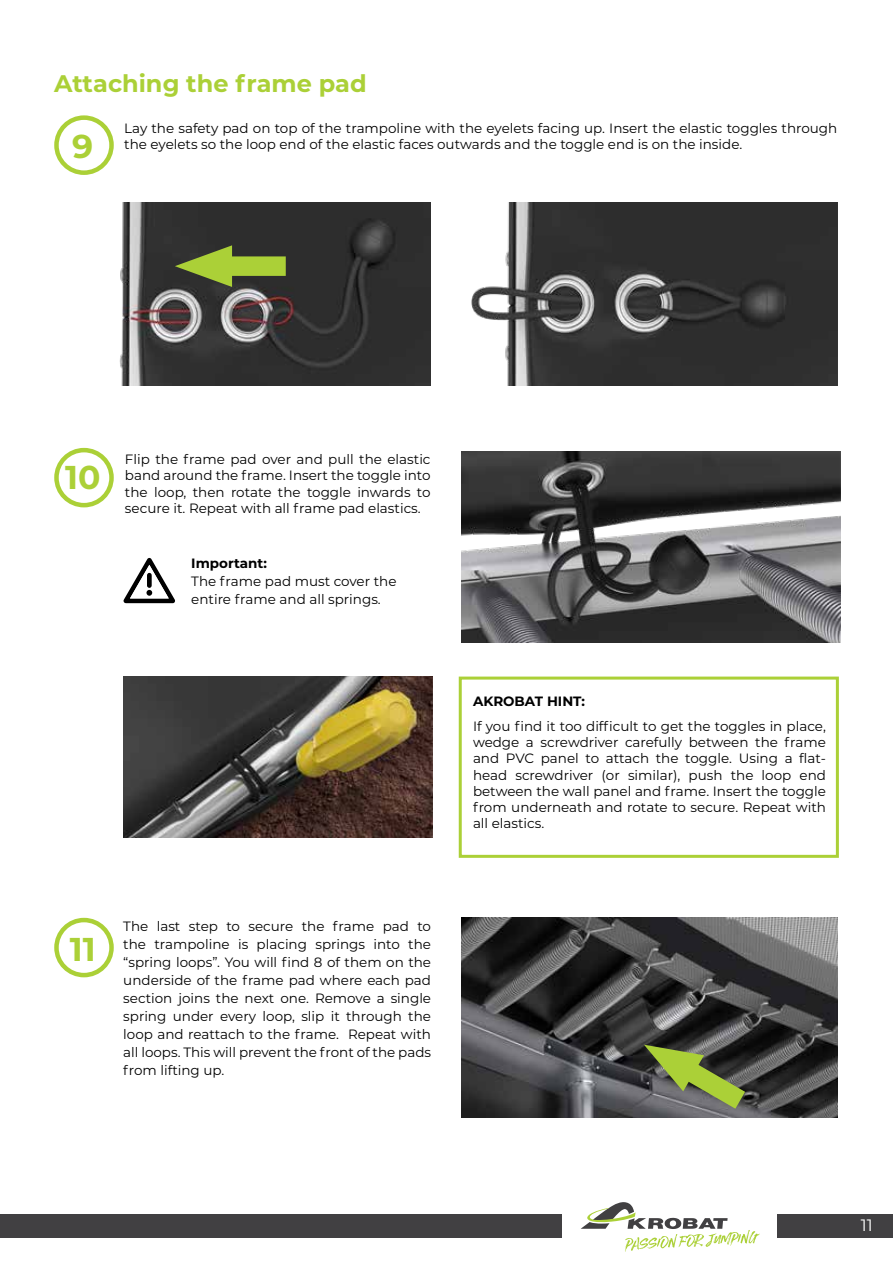
<style>
.page{position:relative;width:893px;height:1263px;background:#fff}
.page>*{position:absolute;margin:0;border:0;box-sizing:border-box;transform-origin:0 0}
.t1{font:700 33px "Montserrat";color:#abd037}
.t2{font:700 24px "Montserrat";color:#abd037}
.t3{font:16.5px "Montserrat";color:#fff}
.t4{font:13.5px/18px "Montserrat";color:#000;text-align:justify}
.t5{font:700 13.5px "Montserrat";color:#000}
</style>
<div class="page">
<div style="left:0;top:1214px;width:562px;height:23px;background:#414042"></div>
<div style="left:777px;top:1214px;width:116px;height:23px;background:#414042"></div>
<svg style="left:581px;top:1202px;width:179px;height:50px"></svg>
<img style="left:124px;top:676px;width:309px;height:161px">
<img style="left:462px;top:918px;width:376px;height:200px">
<svg style="left:644px;top:1035px;width:123px;height:83px;background:#616949"></svg>
<svg style="left:123px;top:557px;width:52px;height:46px"></svg>
<div style="left:459px;top:676px;width:380px;height:182px;background:#fff;border:3px solid #abd037"></div>
<div style="left:54px;top:115px;width:60px;height:60px;border:4px solid #abd037;border-radius:50%"></div>
<img style="left:471px;top:203px;width:366px;height:183px">
<img style="left:119px;top:203px;width:312px;height:183px">
<div style="left:209px;top:256px;width:77px;height:20px;background:#abd037"></div>
<svg style="left:175px;top:245px;width:57px;height:42px"></svg>
<div style="left:54px;top:448px;width:60px;height:59px;border:4px solid #abd037;border-radius:50%"></div>
<img style="left:462px;top:451px;width:378px;height:192px">
<div style="left:54px;top:918px;width:60px;height:59px;border:4px solid #abd037;border-radius:50%"></div>
<h2 class="t2" style="left:54px;top:66px;width:314px">Attaching the frame pad</h2>
<p class="t4" style="left:124px;top:119px;width:715px">Lay the safety pad on top of the trampoline with the eyelets facing up. Insert the elastic toggles through</p>
<h1 class="t1" style="left:72px;top:123px;width:23px">9</h1>
<p class="t4" style="left:124px;top:135px;width:620px">the eyelets so the loop end of the elastic faces outwards and the toggle end is on the inside.</p>
<h1 class="t1" style="left:65px;top:453px;width:37px">10</h1>
<p class="t4" style="left:125px;top:451px;width:307px;line-height:16.2px">Flip the frame pad over and pull the elastic band around the frame. Insert the toggle into the loop, then rotate the toggle inwards to secure it. Repeat with all frame pad elastics.</p>
<p class="t5" style="left:191px;top:553px;width:77px">Important:</p>
<p class="t4" style="left:191px;top:571px;width:207px">The frame pad must cover the entire frame and all springs.</p>
<h1 class="t1" style="left:70px;top:925px;width:27px">11</h1>
<p class="t4" style="left:123px;top:917px;width:309px">The last step to secure the frame pad to the trampoline is placing springs into the “spring loops”. You will find 8 of them on the underside of the frame pad where each pad section joins the next one. Remove a single spring under every loop, slip it through the loop and reattach to the frame. Repeat with all loops. This will prevent the front of the pads from lifting up.</p>
<p class="t5" style="left:473px;top:692px;width:113px">AKROBAT HINT:</p>
<p class="t4" style="left:473px;top:717px;width:354px;line-height:16.2px">If you find it too difficult to get the toggles in place, wedge a screwdriver carefully between the frame and PVC panel to attach the toggle. Using a flat&shy;head screwdriver (or similar), push the loop end between the wall panel and frame. Insert the toggle from underneath and rotate to secure. Repeat with all elastics.</p>
<p class="t3" style="left:861px;top:1213px;width:13px">11</p>
</div>
